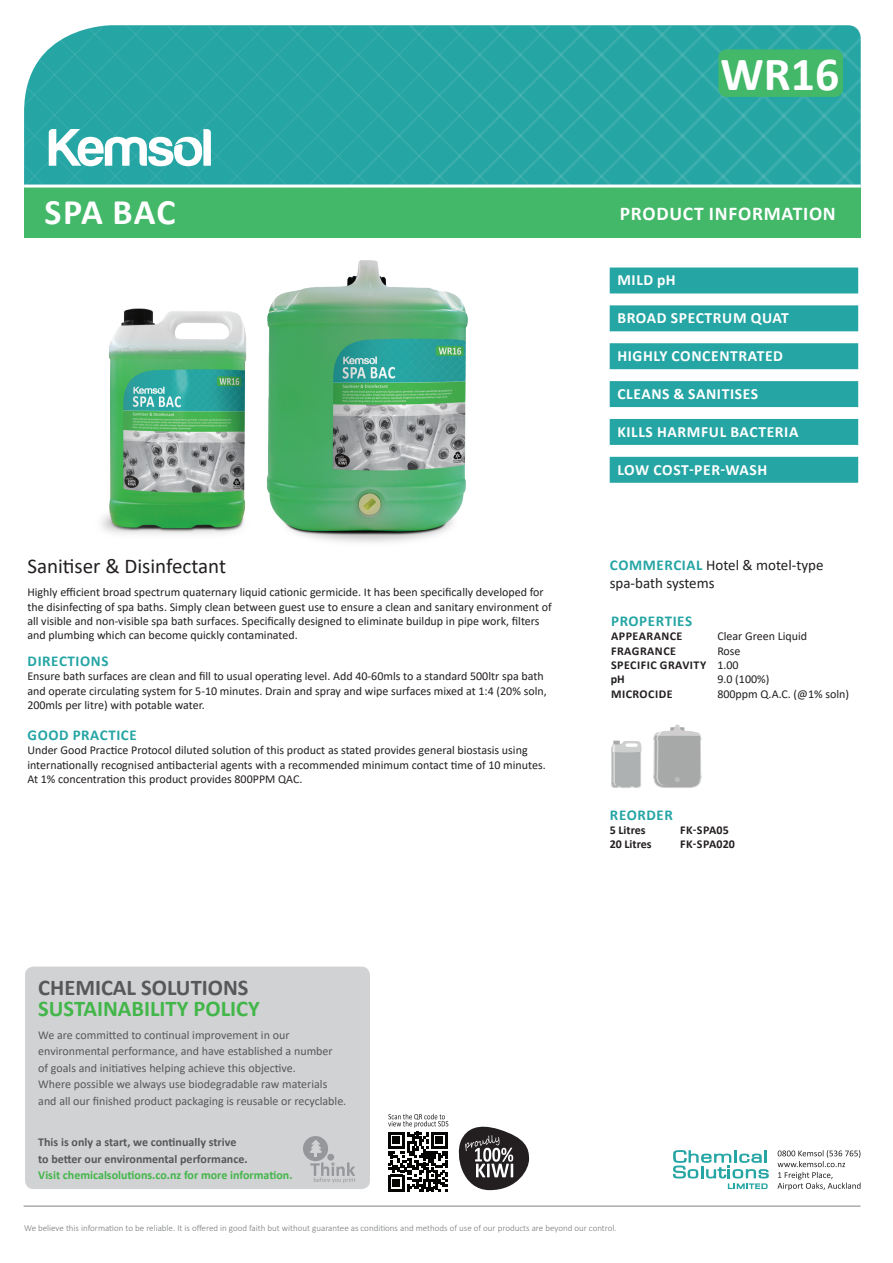
<style>
.page{position:relative;width:893px;height:1263px;background:#fff}
.page>*{position:absolute;margin:0;border:0;box-sizing:border-box;transform-origin:0 0}
.t1{font:700 47.85px "Calibri";color:#fff}
.t2{font:700 36px "Calibri";letter-spacing:.03em;color:#fff}
.t3{font:700 22.5px "Calibri";color:#42b649}
.t4{font:700 22.5px "Calibri";color:#57585a}
.t5{font:21px "Calibri";color:#231f20}
.t6{font:700 19.5px "Calibri";letter-spacing:.04em;color:#fff}
.t7{font:700 15.6px "Calibri";letter-spacing:.04em;color:#fff}
.t8{font:15px/18px "Calibri";color:#231f20}
.t9{font:700 15px "Calibri";letter-spacing:.04em;color:#25a5a4}
.t10{font:12px/14.4px "Calibri";color:#231f20}
.t11{font:12px/16.5px "Calibri";color:#57585a}
.t12{font:700 12px/16.5px "Calibri";color:#57585a}
.t13{font:700 12px/14.4px "Calibri";letter-spacing:.04em;color:#231f20}
.t14{font:700 12px "Calibri";color:#42b649}
.t15{font:700 12px "Calibri";letter-spacing:.01em;color:#231f20}
.t16{font:700 12px "Calibri";color:#231f20}
.t17{font:300 9px "Calibri";color:#76787b}
.s1{font-weight:700;color:#25a5a4}
.s2{font-weight:400}
</style>
<div class="page">
<hr style="left:24px;top:1206px;width:836px;height:1px;background:#808285">
<svg style="left:777px;top:1150px;width:83px;height:40px"></svg>
<svg style="left:24px;top:25px;width:837px;height:160px;background:#30a9a8"></svg>
<div style="left:610px;top:267px;width:248px;height:26px;background:#25a5a4"></div>
<div style="left:610px;top:305px;width:248px;height:26px;background:#25a5a4"></div>
<div style="left:610px;top:343px;width:248px;height:26px;background:#25a5a4"></div>
<div style="left:610px;top:381px;width:248px;height:26px;background:#25a5a4"></div>
<div style="left:610px;top:419px;width:248px;height:26px;background:#25a5a4"></div>
<div style="left:610px;top:457px;width:248px;height:26px;background:#25a5a4"></div>
<svg style="left:673px;top:1150px;width:96px;height:39px"></svg>
<img style="left:101px;top:308px;width:102px;height:226px">
<img style="left:203px;top:260px;width:265px;height:283px">
<div style="left:24px;top:187px;width:837px;height:50px;background:#44b869"></div>
<hr style="left:24px;top:185px;width:837px;height:3px;background:#fff">
<svg style="left:458px;top:1126px;width:71px;height:64px"></svg>
<div style="left:718px;top:49px;width:125px;height:48px;background:#44b869;border-radius:9px"></div>
<svg style="left:388px;top:1114px;width:60px;height:77px"></svg>
<div style="left:25px;top:966px;width:345px;height:223px;background:#d1d2d4;border-radius:9px"></div>
<div style="left:303px;top:1136px;width:25px;height:25px;background:#95979a;border-radius:50%"></div>
<svg style="left:309px;top:1140px;width:46px;height:43px"></svg>
<svg style="left:611px;top:741px;width:31px;height:47px"></svg>
<svg style="left:653px;top:725px;width:49px;height:63px;background:#b8b9b9"></svg>
<h1 class="t1" style="left:721px;top:40px;width:120px">WR16</h1>
<h2 class="t2" style="left:45px;top:187px;width:132px">SPA BAC</h2>
<h3 class="t6" style="left:620px;top:199px;width:218px">PRODUCT INFORMATION</h3>
<h3 class="t5" style="left:27px;top:552px;width:200px">Sanitiser &amp; Disinfectant</h3>
<p class="t10" style="left:27px;top:585px;width:526px">Highly efficient broad spectrum quaternary liquid cationic germicide. It has been specifically developed for the disinfecting of spa baths. Simply clean between guest use to ensure a clean and sanitary environment of all visible and non-visible spa bath surfaces. Specifically designed to eliminate buildup in pipe work, filters and plumbing which can become quickly contaminated.</p>
<p class="t9" style="left:28px;top:650px;width:82px">DIRECTIONS</p>
<p class="t10" style="left:27px;top:669px;width:521px">Ensure bath surfaces are clean and fill to usual operating level. Add 40-60mls to a standard 500ltr spa bath and operate circulating system for 5-10 minutes. Drain and spray and wipe surfaces mixed at 1:4 (20% soln,<br>200mls per litre) with potable water.</p>
<p class="t9" style="left:28px;top:724px;width:111px">GOOD PRACTICE</p>
<p class="t10" style="left:27px;top:743px;width:520px">Under Good Practice Protocol diluted solution of this product as stated provides general biostasis using internationally recognised antibacterial agents with a recommended minimum contact time of 10 minutes.<br>At 1% concentration this product provides 800PPM QAC.</p>
<h3 class="t4" style="left:38px;top:971px;width:212px">CHEMICAL SOLUTIONS</h3>
<h3 class="t3" style="left:38px;top:992px;width:223px">SUSTAINABILITY POLICY</h3>
<p class="t11" style="left:38px;top:1026px;width:310px">We are committed to continual improvement in our environmental performance, and have established a number<br>of goals and initiatives helping achieve this objective.<br>Where possible we always use biodegradable raw materials and all our finished product packaging is reusable or recyclable.</p>
<p class="t12" style="left:38px;top:1134px;width:211px">This is only a start, we continually strive to better our environmental performance.</p>
<p class="t14" style="left:38px;top:1167px;width:256px">Visit chemicalsolutions.co.nz for more information.</p>
<h3 class="t7" style="left:617px;top:269px;width:60px">MILD pH</h3>
<h3 class="t7" style="left:617px;top:307px;width:173px">BROAD SPECTRUM QUAT</h3>
<h3 class="t7" style="left:617px;top:345px;width:167px">HIGHLY CONCENTRATED</h3>
<h3 class="t7" style="left:617px;top:383px;width:142px">CLEANS &amp; SANITISES</h3>
<h3 class="t7" style="left:617px;top:421px;width:183px">KILLS HARMFUL BACTERIA</h3>
<h3 class="t7" style="left:617px;top:458px;width:151px">LOW COST-PER-WASH</h3>
<p class="t8" style="left:610px;top:555px;width:215px"><span class="s1">COMMERCIAL</span> Hotel &amp; motel-type spa-bath systems</p>
<p class="t9" style="left:611px;top:610px;width:82px">PROPERTIES</p>
<p class="t13" style="left:611px;top:629px;width:73px">APPEARANCE</p>
<p class="t10" style="left:717px;top:629px;width:91px">Clear Green Liquid</p>
<p class="t13" style="left:611px;top:643px;width:66px">FRAGRANCE</p>
<p class="t13" style="left:611px;top:643px;width:131px;text-indent:106px"><span class="s2">Rose<br></span>SPECIFIC GRAVITY <span class="s2">1.00 </span>pH</p>
<p class="t10" style="left:717px;top:672px;width:54px">9.0 (100%)</p>
<p class="t13" style="left:611px;top:686px;width:63px">MICROCIDE</p>
<p class="t10" style="left:717px;top:686px;width:133px">800ppm Q.A.C. (@1% soln)</p>
<p class="t9" style="left:610px;top:804px;width:64px">REORDER</p>
<p class="t13" style="left:610px;top:823px;width:37px">5 Litres</p>
<p class="t13" style="left:680px;top:823px;width:50px">FK-SPA05</p>
<p class="t16" style="left:610px;top:836px;width:44px">20 Litres</p>
<p class="t15" style="left:680px;top:836px;width:56px">FK-SPA020</p>
<p class="t17" style="left:24px;top:1222px;width:594px">We believe this information to be reliable. It is offered in good faith but without guarantee as conditions and methods of use of our products are beyond our control.</p>
</div>
